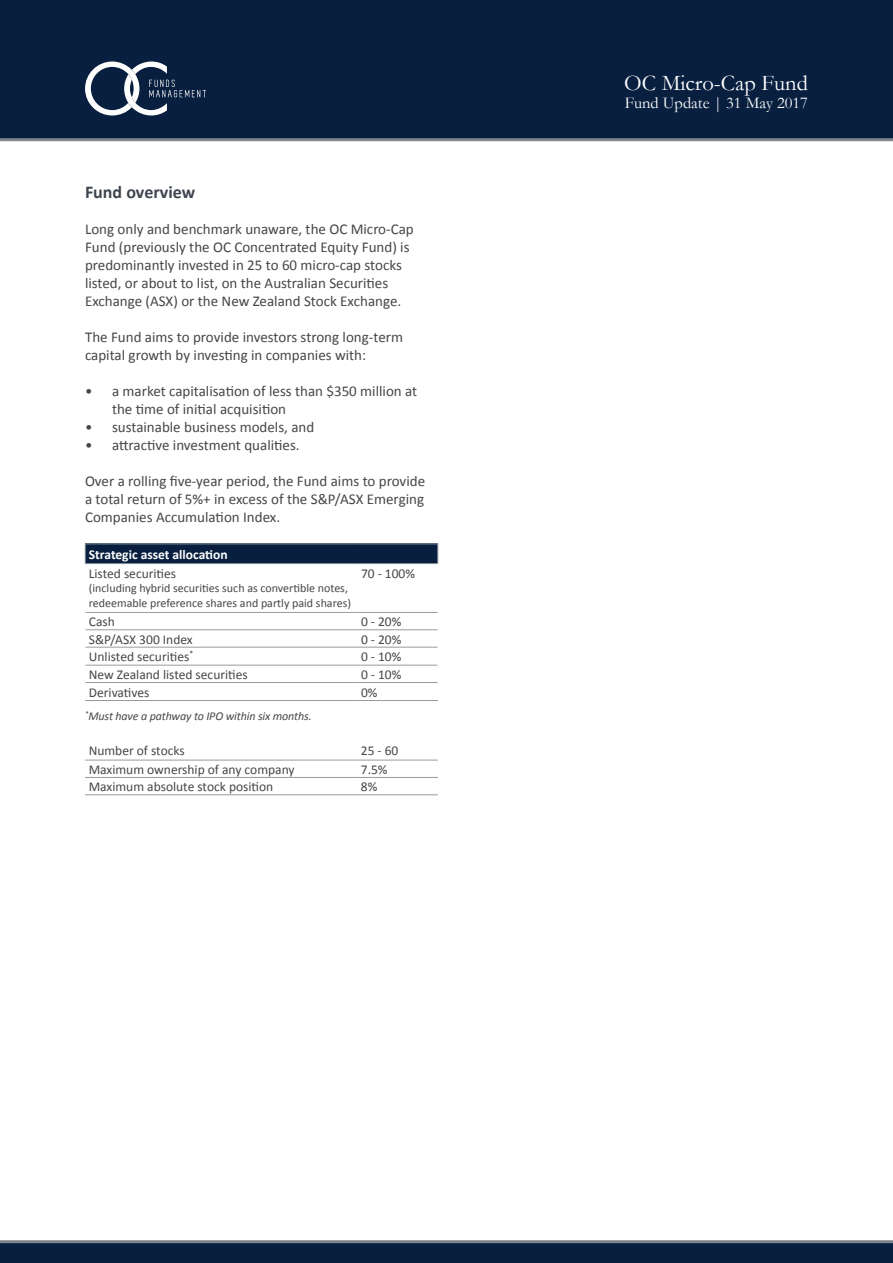
<style>
.page{position:relative;width:893px;height:1263px;background:#fff}
.page>*{position:absolute;margin:0;border:0;box-sizing:border-box;transform-origin:0 0}
.t1{font:22.5px "Garamond";color:#fff}
.t2{font:700 18px "Calibri";color:#3f454f}
.t3{font:16.5px "Garamond";color:#fff}
.t4{font:15px/18px "Calibri";color:#464647}
.t5{font:13.5px "Calibri";color:#464647}
.t6{font:700 13.5px "Calibri";color:#fff}
.t7{font:12px/14.4px "Calibri";color:#464647}
.t8{font:italic 12px "Calibri";letter-spacing:-.01em;color:#464647}
</style>
<div class="page">
<div style="left:0;top:1242px;width:893px;height:21px;background:#081f3f"></div>
<hr style="left:0;top:1240px;width:893px;height:3px;background:#7e868c">
<div style="left:0;top:0;width:893px;height:138px;background:#081f3f"></div>
<hr style="left:0;top:138px;width:893px;height:3px;background:#7e868c">
<svg style="left:85px;top:61px;width:121px;height:54px"></svg>
<div style="left:85px;top:544px;width:353px;height:20px;background:#081f3f"></div>
<hr style="left:85px;top:544px;width:272px;height:1px;background:#949ca1">
<svg style="left:85px;top:544px;width:1px;height:20px"></svg>
<hr style="left:357px;top:544px;width:81px;height:1px;background:#949ca1">
<svg style="left:438px;top:544px;width:1px;height:20px"></svg>
<hr style="left:85px;top:612px;width:272px;height:1px;background:#949ca1">
<hr style="left:357px;top:612px;width:81px;height:1px;background:#949ca1">
<hr style="left:85px;top:629px;width:272px;height:1px;background:#949ca1">
<hr style="left:357px;top:629px;width:81px;height:1px;background:#949ca1">
<hr style="left:85px;top:647px;width:272px;height:1px;background:#949ca1">
<hr style="left:357px;top:647px;width:81px;height:1px;background:#949ca1">
<hr style="left:85px;top:665px;width:272px;height:1px;background:#949ca1">
<hr style="left:357px;top:665px;width:81px;height:1px;background:#949ca1">
<hr style="left:85px;top:682px;width:272px;height:1px;background:#949ca1">
<hr style="left:357px;top:682px;width:81px;height:1px;background:#949ca1">
<hr style="left:85px;top:700px;width:272px;height:1px;background:#949ca1">
<hr style="left:357px;top:700px;width:81px;height:1px;background:#949ca1">
<hr style="left:85px;top:564px;width:272px;height:1px;background:#e6e7e8">
<hr style="left:357px;top:564px;width:81px;height:1px;background:#e6e7e8">
<hr style="left:85px;top:760px;width:272px;height:1px;background:#949ca1">
<hr style="left:357px;top:760px;width:81px;height:1px;background:#949ca1">
<hr style="left:85px;top:777px;width:272px;height:1px;background:#949ca1">
<hr style="left:357px;top:777px;width:81px;height:1px;background:#949ca1">
<hr style="left:85px;top:794px;width:272px;height:1px;background:#949ca1">
<hr style="left:357px;top:794px;width:81px;height:1px;background:#949ca1">
<p class="t2" style="left:85px;top:181px;width:112px">Fund overview</p>
<p class="t4" style="left:85px;top:220px;width:330px">Long only and benchmark unaware, the OC Micro-Cap Fund (previously the OC Concentrated Equity Fund) is predominantly invested in 25 to 60 micro-cap stocks listed, or about to list, on the Australian Securities Exchange (ASX) or the New Zealand Stock Exchange.</p>
<p class="t4" style="left:85px;top:328px;width:319px">The Fund aims to provide investors strong long-term capital growth by investing in companies with:</p>
<p class="t4" style="left:112px;top:382px;width:307px;text-indent:-27px">• a market capitalisation of less than $350 million at the time of initial acquisition</p>
<p class="t4" style="left:85px;top:418px;width:231px">• sustainable business models, and</p>
<p class="t4" style="left:85px;top:436px;width:216px">• attractive investment qualities.</p>
<p class="t4" style="left:85px;top:472px;width:342px;text-align:justify">Over a rolling five-year period, the Fund aims to provide a total return of 5%+ in excess of the S&amp;P/ASX Emerging Companies Accumulation Index.</p>
<p class="t6" style="left:89px;top:546px;width:140px">Strategic asset allocation</p>
<p class="t5" style="left:89px;top:565px;width:89px">Listed securities</p>
<p class="t7" style="left:89px;top:581px;width:264px">(including hybrid securities such as convertible notes, redeemable preference shares and partly paid shares)</p>
<p class="t5" style="left:361px;top:565px;width:56px">70 - 100%</p>
<p class="t5" style="left:89px;top:613px;width:28px">Cash</p>
<p class="t5" style="left:361px;top:613px;width:42px">0 - 20%</p>
<p class="t5" style="left:89px;top:630px;width:105px">S&amp;P/ASX 300 Index</p>
<p class="t5" style="left:361px;top:630px;width:42px">0 - 20%</p>
<p class="t5" style="left:89px;top:648px;width:106px">Unlisted securities<sup>*</sup></p>
<p class="t5" style="left:361px;top:648px;width:42px">0 - 10%</p>
<p class="t5" style="left:89px;top:666px;width:160px">New Zealand listed securities</p>
<p class="t5" style="left:361px;top:666px;width:42px">0 - 10%</p>
<p class="t5" style="left:89px;top:683px;width:62px">Derivatives</p>
<p class="t5" style="left:361px;top:683px;width:18px">0%</p>
<p class="t8" style="left:85px;top:708px;width:228px"><sup>*</sup>Must have a pathway to IPO within six months.</p>
<p class="t5" style="left:89px;top:742px;width:98px">Number of stocks</p>
<p class="t5" style="left:361px;top:742px;width:39px">25 - 60</p>
<p class="t5" style="left:89px;top:761px;width:207px">Maximum ownership of any company</p>
<p class="t5" style="left:361px;top:761px;width:28px">7.5%</p>
<p class="t5" style="left:89px;top:778px;width:186px">Maximum absolute stock position</p>
<p class="t5" style="left:361px;top:778px;width:18px">8%</p>
<h1 class="t1" style="left:624px;top:68px;width:185px">OC Micro-Cap Fund</h1>
<p class="t3" style="left:625px;top:92px;width:185px">Fund Update | 31 May 2017</p>
</div>
